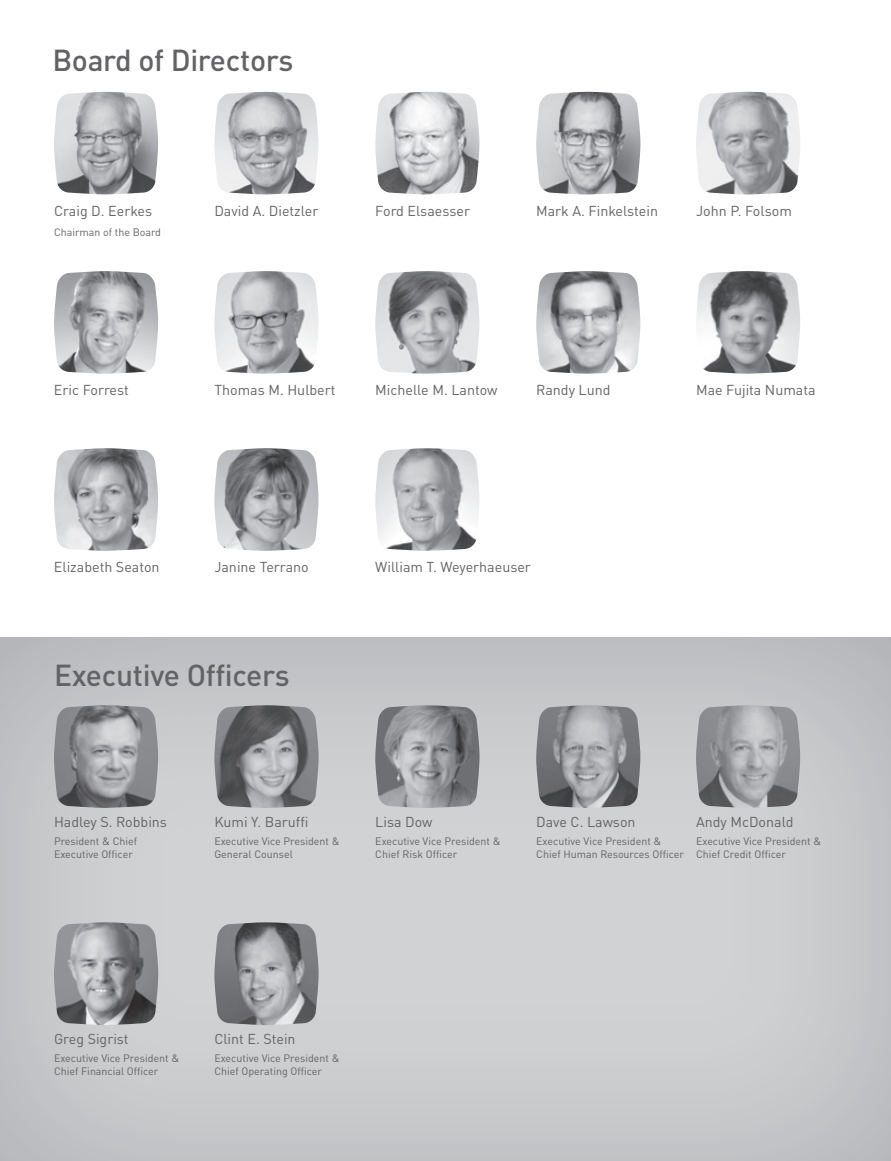
<style>
.page{position:relative;width:891px;height:1161px;background:#fff}
.page>*{position:absolute;margin:0;border:0;box-sizing:border-box;transform-origin:0 0}
.t1{font:500 30px "DINOT";letter-spacing:-.01em;color:#636366}
.t2{font:14.25px "DINOT";color:#636366}
.t3{font:10.65px/12.8px "DINOT";color:#636366}
</style>
<div class="page">
<img style="left:536px;top:92px;width:105px;height:103px">
<img style="left:696px;top:92px;width:104px;height:103px">
<img style="left:375px;top:448px;width:104px;height:103px">
<img style="left:214px;top:92px;width:105px;height:103px">
<img style="left:375px;top:92px;width:105px;height:103px">
<img style="left:54px;top:92px;width:104px;height:103px">
<img style="left:214px;top:271px;width:104px;height:103px">
<img style="left:54px;top:271px;width:104px;height:103px">
<img style="left:536px;top:271px;width:104px;height:103px">
<img style="left:375px;top:271px;width:105px;height:103px">
<img style="left:214px;top:448px;width:105px;height:103px">
<img style="left:696px;top:271px;width:104px;height:103px">
<img style="left:54px;top:448px;width:104px;height:103px">
<img style="left:214px;top:922px;width:105px;height:103px">
<img style="left:214px;top:705px;width:105px;height:103px">
<img style="left:375px;top:705px;width:105px;height:103px">
<img style="left:54px;top:922px;width:104px;height:103px">
<img style="left:696px;top:705px;width:104px;height:103px">
<img style="left:54px;top:705px;width:104px;height:103px">
<img style="left:536px;top:705px;width:104px;height:103px">
<h1 class="t1" style="left:52px;top:43px;width:243px">Board of Directors</h1>
<h2 class="t2" style="left:54px;top:206px;width:100px">Craig D. Eerkes</h2>
<h2 class="t2" style="left:375px;top:206px;width:96px">Ford Elsaesser</h2>
<p class="t3" style="left:54px;top:227px;width:109px">Chairman of the Board</p>
<h2 class="t2" style="left:214px;top:206px;width:106px">David A. Dietzler</h2>
<h2 class="t2" style="left:536px;top:206px;width:123px">Mark A. Finkelstein</h2>
<h2 class="t2" style="left:696px;top:206px;width:97px">John P. Folsom</h2>
<h2 class="t2" style="left:54px;top:385px;width:76px">Eric Forrest</h2>
<h2 class="t2" style="left:536px;top:385px;width:76px">Randy Lund</h2>
<h2 class="t2" style="left:214px;top:385px;width:123px">Thomas M. Hulbert</h2>
<h2 class="t2" style="left:375px;top:385px;width:124px">Michelle M. Lantow</h2>
<h2 class="t2" style="left:696px;top:385px;width:121px">Mae Fujita Numata</h2>
<h2 class="t2" style="left:54px;top:562px;width:107px">Elizabeth Seaton</h2>
<h2 class="t2" style="left:214px;top:562px;width:96px">Janine Terrano</h2>
<h1 class="t1" style="left:54px;top:658px;width:237px">Executive Officers</h1>
<h2 class="t2" style="left:375px;top:562px;width:157px">William T. Weyerhaeuser</h2>
<h2 class="t2" style="left:54px;top:817px;width:115px">Hadley S. Robbins</h2>
<p class="t3" style="left:54px;top:836px;width:85px">President &amp; Chief<br>Executive Officer</p>
<h2 class="t2" style="left:214px;top:817px;width:96px">Kumi Y. Baruffi</h2>
<p class="t3" style="left:214px;top:836px;width:127px">Executive Vice President &amp;<br>General Counsel</p>
<h2 class="t2" style="left:375px;top:817px;width:59px">Lisa Dow</h2>
<p class="t3" style="left:375px;top:836px;width:127px">Executive Vice President &amp;<br>Chief Risk Officer</p>
<h2 class="t2" style="left:536px;top:817px;width:101px">Dave C. Lawson</h2>
<p class="t3" style="left:536px;top:836px;width:149px">Executive Vice President &amp;<br>Chief Human Resources Officer</p>
<h2 class="t2" style="left:696px;top:817px;width:99px">Andy McDonald</h2>
<p class="t3" style="left:696px;top:836px;width:127px">Executive Vice President &amp;<br>Chief Credit Officer</p>
<h2 class="t2" style="left:54px;top:1034px;width:76px">Greg Sigrist</h2>
<p class="t3" style="left:54px;top:1053px;width:127px">Executive Vice President &amp;<br>Chief Financial Officer</p>
<h2 class="t2" style="left:214px;top:1034px;width:83px">Clint E. Stein</h2>
<p class="t3" style="left:214px;top:1053px;width:127px">Executive Vice President &amp;<br>Chief Operating Officer</p>
</div>
